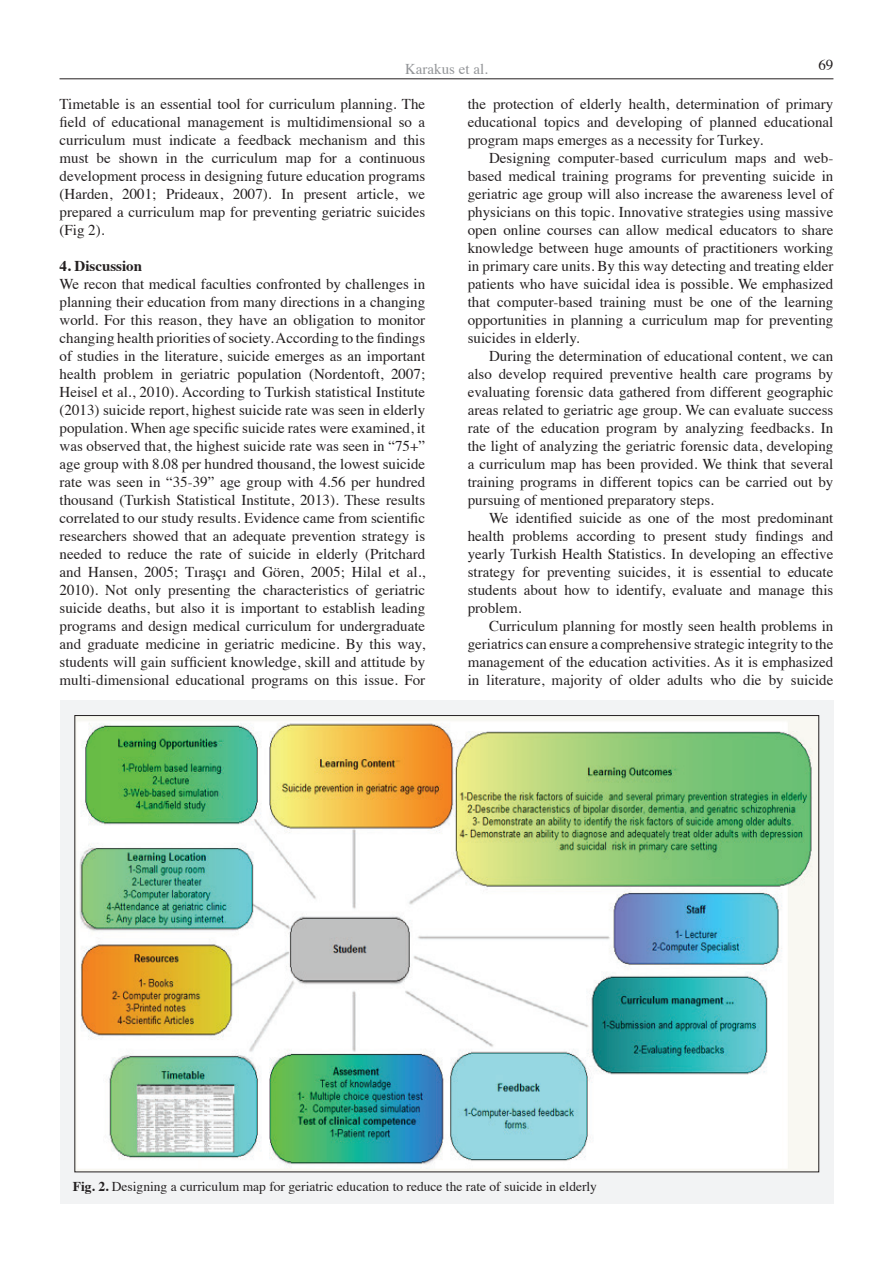
<style>
.page{position:relative;width:893px;height:1263px;background:#fff}
.page>*{position:absolute;margin:0;border:0;box-sizing:border-box;transform-origin:0 0}
.t1{font:15px/18px "Times";color:#231f20;text-align:justify}
.t2{font:700 15px "Times";color:#231f20}
.t3{font:15px "Times";color:#939598}
.t4{font:13.5px "Times";color:#231f20}
.s1{font-weight:700}
</style>
<div class="page">
<hr style="left:60px;top:79px;width:773px;height:1px;background:#231f20">
<div style="left:60px;top:700px;width:773px;height:503px;background:#f2f3f4"></div>
<img style="left:77px;top:722px;width:735px;height:447px">
<p class="t3" style="left:405px;top:54px;width:84px">Karakus et al.</p>
<p class="t1" style="left:818px;top:54px;width:16px">69</p>
<p class="t1" style="left:60px;top:94px;width:367px">Timetable is an essential tool for curriculum planning. The field of educational management is multidimensional so a curriculum must indicate a feedback mechanism and this must be shown in the curriculum map for a continuous development process in designing future education programs (Harden, 2001; Prideaux, 2007). In present article, we prepared a curriculum map for preventing geriatric suicides (Fig 2).</p>
<p class="t2" style="left:60px;top:252px;width:84px">4. Discussion</p>
<p class="t1" style="left:60px;top:274px;width:367px">We recon that medical faculties confronted by challenges in planning their education from many directions in a changing world. For this reason, they have an obligation to monitor changing health priorities of society. According to the findings of studies in the literature, suicide emerges as an important health problem in geriatric population (Nordentoft, 2007; Heisel et al., 2010). According to Turkish statistical Institute (2013) suicide report, highest suicide rate was seen in elderly population. When age specific suicide rates were examined, it was observed that, the highest suicide rate was seen in “75+” age group with 8.08 per hundred thousand, the lowest suicide rate was seen in “35-39” age group with 4.56 per hundred thousand (Turkish Statistical Institute, 2013). These results correlated to our study results. Evidence came from scientific researchers showed that an adequate prevention strategy is needed to reduce the rate of suicide in elderly (Pritchard and Hansen, 2005; Tıraşçı and Gören, 2005; Hilal et al., 2010). Not only presenting the characteristics of geriatric suicide deaths, but also it is important to establish leading programs and design medical curriculum for undergraduate and graduate medicine in geriatric medicine. By this way, students will gain sufficient knowledge, skill and attitude by multi-dimensional educational programs on this issue. For</p>
<p class="t1" style="left:468px;top:94px;width:367px">the protection of elderly health, determination of primary educational topics and developing of planned educational program maps emerges as a necessity for Turkey.</p>
<p class="t1" style="left:468px;top:148px;width:367px;text-indent:21px">Designing computer-based curriculum maps and web&shy;based medical training programs for preventing suicide in geriatric age group will also increase the awareness level of physicians on this topic. Innovative strategies using massive open online courses can allow medical educators to share knowledge between huge amounts of practitioners working in primary care units. By this way detecting and treating elder patients who have suicidal idea is possible. We emphasized that computer-based training must be one of the learning opportunities in planning a curriculum map for preventing suicides in elderly.</p>
<p class="t1" style="left:468px;top:346px;width:367px;text-indent:21px">During the determination of educational content, we can also develop required preventive health care programs by evaluating forensic data gathered from different geographic areas related to geriatric age group. We can evaluate success rate of the education program by analyzing feedbacks. In the light of analyzing the geriatric forensic data, developing a curriculum map has been provided. We think that several training programs in different topics can be carried out by pursuing of mentioned preparatory steps.</p>
<p class="t1" style="left:468px;top:508px;width:367px;text-indent:21px">We identified suicide as one of the most predominant health problems according to present study findings and yearly Turkish Health Statistics. In developing an effective strategy for preventing suicides, it is essential to educate students about how to identify, evaluate and manage this problem.</p>
<p class="t1" style="left:468px;top:616px;width:367px;text-indent:21px">Curriculum planning for mostly seen health problems in geriatrics can ensure a comprehensive strategic integrity to the management of the education activities. As it is emphasized in literature, majority of older adults who die by suicide</p>
<p class="t4" style="left:73px;top:1173px;width:526px"><span class="s1">Fig. 2.</span> Designing a curriculum map for geriatric education to reduce the rate of suicide in elderly</p>
</div>
